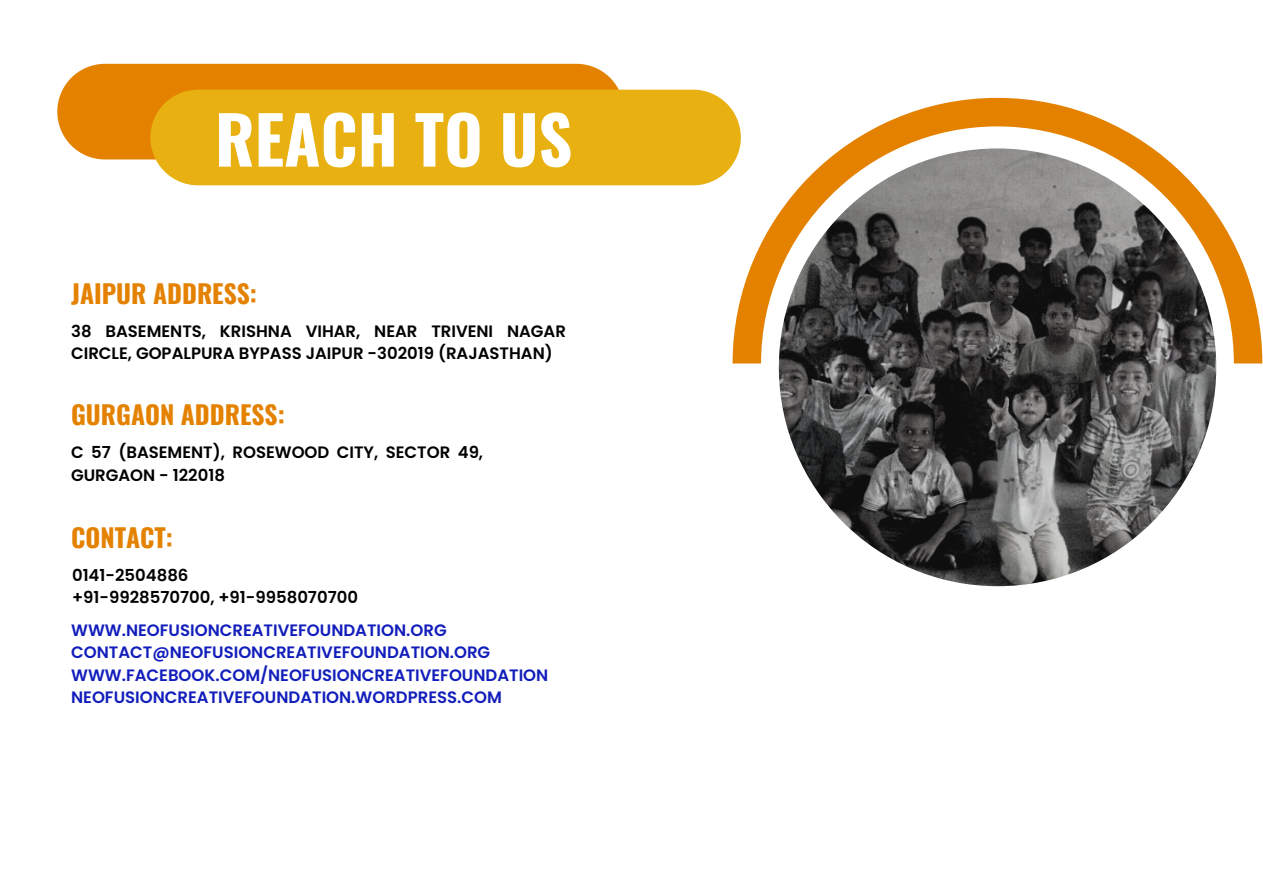
<style>
.page{position:relative;width:1263px;height:894px;background:#fff}
.page>*{position:absolute;margin:0;border:0;box-sizing:border-box;transform-origin:0 0}
.t1{font:700 66px "Oswald";color:#fff}
.t2{font:700 25.5px "Oswald";color:#e48200}
.t3{font:600 16.5px/22.5px "Poppins";color:#000}
.t4{font:600 16.5px/22.5px "Poppins";color:#121ebb}
</style>
<div class="page">
<svg style="left:57px;top:64px;width:567px;height:95px;fill:#e48200"></svg>
<div style="left:150px;top:90px;width:583px;height:95px;background:#e8b010"></div>
<svg style="left:733px;top:98px;width:529px;height:265px"></svg>
<img style="left:779px;top:148px;width:437px;height:438px;border-radius:50%">
<h1 class="t1" style="left:215px;top:88px;width:359px">REACH TO US</h1>
<h2 class="t2" style="left:71px;top:273px;width:187px">JAIPUR ADDRESS:</h2>
<p class="t3" style="left:71px;top:319px;width:496px">38 BASEMENTS, KRISHNA VIHAR, NEAR TRIVENI NAGAR<br>CIRCLE, GOPALPURA BYPASS JAIPUR -302019 (RAJASTHAN)</p>
<h2 class="t2" style="left:71px;top:395px;width:215px">GURGAON ADDRESS:</h2>
<p class="t3" style="left:71px;top:441px;width:414px">C 57 (BASEMENT), ROSEWOOD CITY, SECTOR 49,<br>GURGAON - 122018</p>
<h2 class="t2" style="left:71px;top:517px;width:103px">CONTACT:</h2>
<p class="t3" style="left:72px;top:563px;width:287px">0141-2504886<br>+91-9928570700, +91-9958070700</p>
<p class="t4" style="left:71px;top:618px;width:479px">WWW.NEOFUSIONCREATIVEFOUNDATION.ORG CONTACT@NEOFUSIONCREATIVEFOUNDATION.ORG WWW.FACEBOOK.COM/NEOFUSIONCREATIVEFOUNDATION NEOFUSIONCREATIVEFOUNDATION.WORDPRESS.COM</p>
</div>
